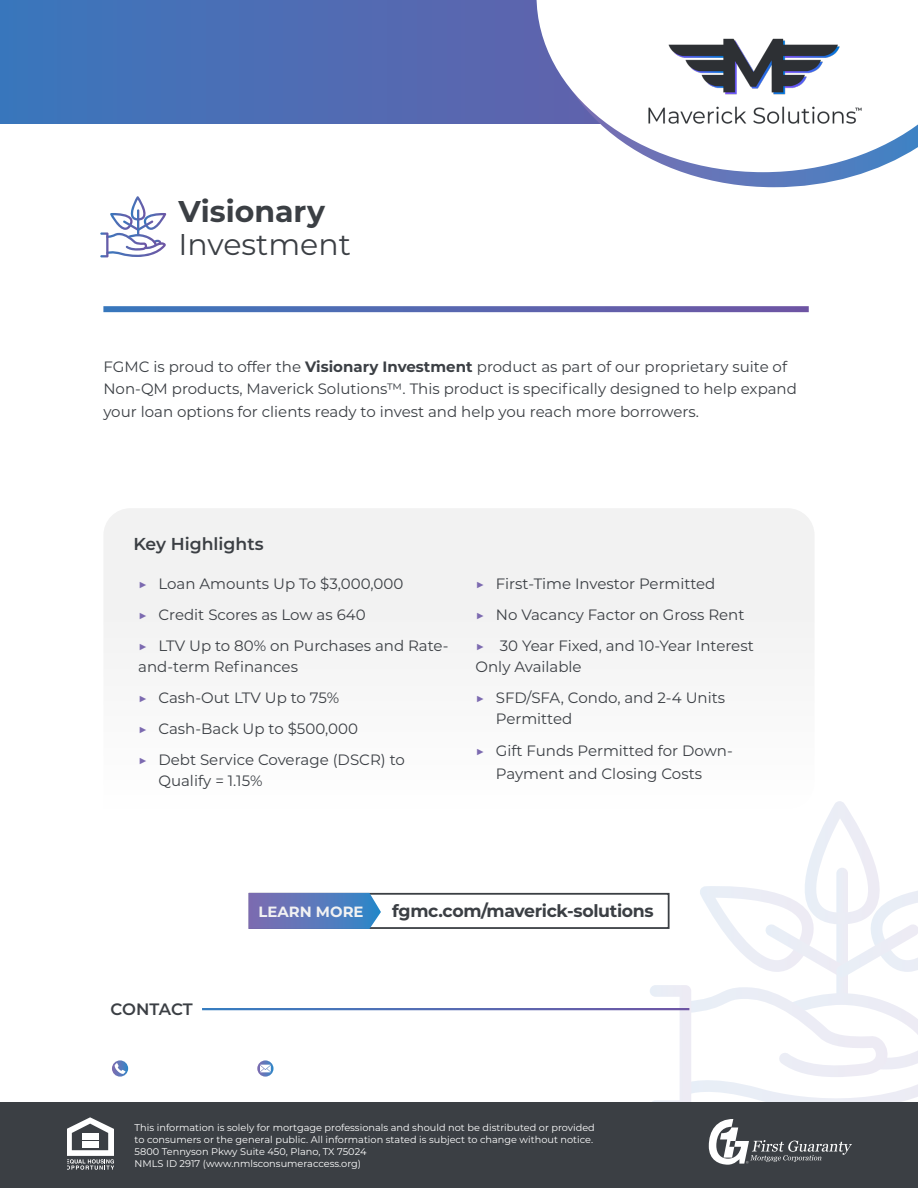
<style>
.page{position:relative;width:918px;height:1188px;background:#fff}
.page>*{position:absolute;margin:0;border:0;box-sizing:border-box;transform-origin:0 0}
.t1{font:30px "Montserrat";color:#3b3f44}
.t2{font:700 30px "Montserrat";color:#3b3f44}
.t3{font:700 17.4px "Montserrat";letter-spacing:-.02em;color:#3b3f44}
.t4{font:600 17.25px "Montserrat";color:#3b3f44}
.t5{font:600 16.5px "Montserrat";letter-spacing:-.01em;color:#3b3f44}
.t6{font:15px/31px "Montserrat";color:#3b3f44}
.t7{font:700 14.85px "Montserrat";color:#f2f2f2}
.t8{font:9.75px/12px "Montserrat";color:#fff}
.s1{font-weight:700}
.s2{font-weight:700;color:#7c6ab0}
</style>
<div class="page">
<div style="left:104px;top:508px;width:710px;height:145px;background:#f2f2f2"></div>
<svg style="left:103px;top:306px;width:706px;height:6px;background:#5b6bb2"></svg>
<div style="left:249px;top:893px;width:421px;height:36px;border:2px solid #3b3f44"></div>
<svg style="left:248px;top:893px;width:133px;height:36px;background:#5f7dbc"></svg>
<div style="left:836px;top:868px;width:12px;height:136px;background:#eaedf5;border-radius:6px"></div>
<svg style="left:700px;top:801px;width:218px;height:174px"></svg>
<svg style="left:100px;top:196px;width:66px;height:62px"></svg>
<svg style="left:112px;top:1060px;width:16px;height:17px"></svg>
<svg style="left:115px;top:1063px;width:10px;height:11px"></svg>
<svg style="left:257px;top:1060px;width:17px;height:17px"></svg>
<svg style="left:260px;top:1065px;width:11px;height:7px"></svg>
<svg style="left:0;top:0;width:537px;height:123px;background:#4b6db4"></svg>
<svg style="left:682px;top:172px;width:184px;height:15px"></svg>
<svg style="left:537px;top:8px;width:381px;height:164px"></svg>
<img style="left:642px;top:37px;width:225px;height:94px">
<div style="left:0;top:1103px;width:918px;height:85px;background:#3b3f44"></div>
<svg style="left:650px;top:985px;width:268px;height:179px"></svg>
<svg style="left:67px;top:1117px;width:47px;height:53px"></svg>
<div style="left:82px;top:1133px;width:16px;height:6px;background:#fff"></div>
<div style="left:82px;top:1142px;width:16px;height:6px;background:#fff"></div>
<h1 class="t2" style="left:179px;top:190px;width:148px">Visionary</h1>
<h1 class="t1" style="left:179px;top:224px;width:174px">Investment</h1>
<p class="t6" style="left:103px;top:354px;width:695px;line-height:22.5px">FGMC is proud to offer the <span class="s1">Visionary Investment</span> product as part of our proprietary suite of<br>Non-QM products, Maverick Solutions™. This product is specifically designed to help expand your loan options for clients ready to invest and help you reach more borrowers.</p>
<p class="t4" style="left:133px;top:532px;width:132px">Key Highlights</p>
<p class="t6" style="left:138px;top:567px;width:312px"><span class="s2">▶</span> Loan Amounts Up To $3,000,000<br><span class="s2">▶</span> Credit Scores as Low as 640<br><span class="s2">▶</span> LTV Up to 80% on Purchases and Rate-</p>
<p class="t6" style="left:138px;top:650px;width:268px">and-term Refinances<br><span class="s2">▶</span> Cash-Out LTV Up to 75%<br><span class="s2">▶</span> Cash-Back Up to $500,000<br><span class="s2">▶</span> Debt Service Coverage (DSCR) to</p>
<p class="t6" style="left:158px;top:764px;width:106px">Qualify = 1.15%</p>
<p class="t6" style="left:476px;top:567px;width:280px"><span class="s2">▶</span> First-Time Investor Permitted<br><span class="s2">▶</span> No Vacancy Factor on Gross Rent <span class="s2">▶</span> 30 Year Fixed, and 10-Year Interest</p>
<p class="t6" style="left:476px;top:650px;width:251px">Only Available<br><span class="s2">▶</span> SFD/SFA, Condo, and 2-4 Units</p>
<p class="t6" style="left:476px;top:702px;width:259px;line-height:32.5px;text-indent:20px">Permitted<br><span class="s2">▶</span> Gift Funds Permitted for Down-</p>
<p class="t6" style="left:496px;top:757px;width:208px">Payment and Closing Costs</p>
<p class="t5" style="left:110px;top:997px;width:84px">CONTACT</p>
<p class="t7" style="left:259px;top:901px;width:107px">LEARN MORE</p>
<p class="t3" style="left:392px;top:898px;width:263px">fgmc.com/maverick-solutions</p>
<p class="t8" style="left:135px;top:1121px;width:462px">This information is solely for mortgage professionals and should not be distributed or provided to consumers or the general public. All information stated is subject to change without notice.<br>5800 Tennyson Pkwy Suite 450, Plano, TX 75024<br>NMLS ID 2917 (www.nmlsconsumeraccess.org)</p>
</div>
